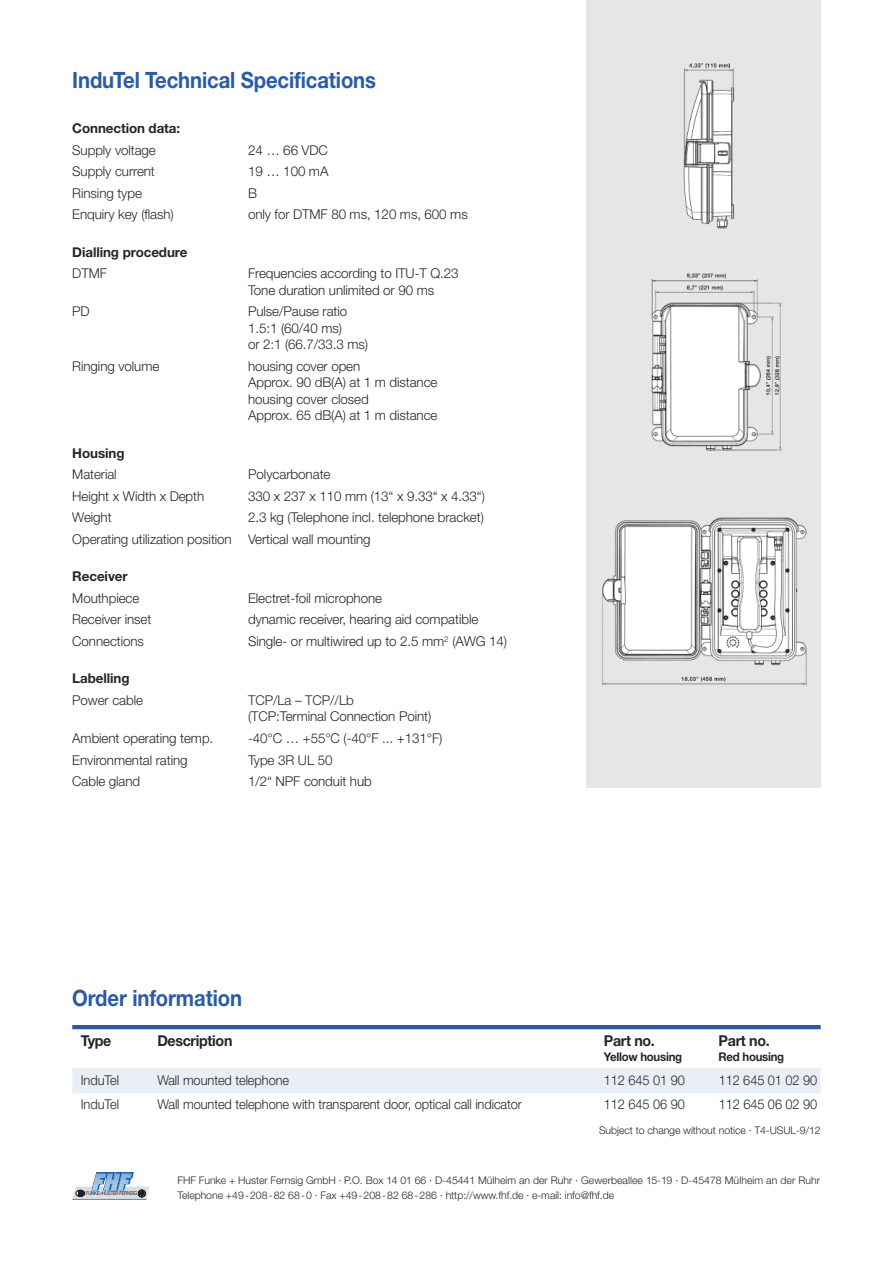
<style>
.page{position:relative;width:893px;height:1263px;background:#fff}
.page>*{position:absolute;margin:0;border:0;box-sizing:border-box;transform-origin:0 0}
.t1{font:700 22.5px "Helvetica Neue";letter-spacing:-.005em;color:#295ba7;scale:.9 1}
.t2{font:700 15px "Helvetica Neue";letter-spacing:-.02em;color:#272627;scale:.95 1}
.t3{font:300 13.5px/16.5px "Helvetica Neue";letter-spacing:-.005em;color:#272627}
.t4{font:300 13.5px "Helvetica Neue";letter-spacing:-.005em;color:#272627;scale:.95 1}
.t5{font:700 13.5px "Helvetica Neue";letter-spacing:-.005em;color:#272627}
.t6{font:700 12px "Helvetica Neue";letter-spacing:-.02em;color:#272627;scale:.95 1}
.t7{font:300 10.5px/14.9px "Helvetica Neue";letter-spacing:-.005em;color:#272627}
.t8{font:5.55px "Helvetica Neue";letter-spacing:-.05em;color:#231f20;scale:.8 1}
</style>
<div class="page">
<img style="left:587px;top:0;width:234px;height:788px">
<svg style="left:72px;top:1198px;width:75px;height:1px"></svg>
<hr style="left:72px;top:1199px;width:75px;height:1px;background:#015bab">
<svg style="left:73px;top:1172px;width:76px;height:26px"></svg>
<div style="left:76px;top:1190px;width:9px;height:6px;border:1px solid #231f20;border-radius:50%"></div>
<hr style="left:72px;top:1025px;width:749px;height:4px;background:#295ba7">
<div style="left:72px;top:1068px;width:749px;height:25px;background:#eaeff6"></div>
<h1 class="t1" style="left:72px;top:72px;width:339px">InduTel Technical Specifications</h1>
<p class="t5" style="left:72px;top:123px;width:109px">Connection data:</p>
<p class="t3" style="left:72px;top:143px;width:85px">Supply voltage</p>
<p class="t3" style="left:248px;top:143px;width:81px">24 … 66 VDC</p>
<p class="t3" style="left:72px;top:164px;width:84px">Supply current</p>
<p class="t3" style="left:248px;top:164px;width:82px">19 … 100 mA</p>
<p class="t3" style="left:72px;top:186px;width:71px">Rinsing type</p>
<p class="t3" style="left:248px;top:186px;width:10px">B</p>
<p class="t3" style="left:72px;top:208px;width:103px">Enquiry key (flash)</p>
<p class="t3" style="left:248px;top:208px;width:221px">only for DTMF 80 ms, 120 ms, 600 ms</p>
<p class="t5" style="left:72px;top:247px;width:117px">Dialling procedure</p>
<p class="t3" style="left:72px;top:266px;width:36px">DTMF</p>
<p class="t3" style="left:248px;top:266px;width:212px">Frequencies according to ITU-T Q.23<br>Tone duration unlimited or 90 ms</p>
<p class="t3" style="left:72px;top:304px;width:19px">PD</p>
<p class="t3" style="left:248px;top:304px;width:122px">Pulse/Pause ratio<br>1.5:1 (60/40 ms)<br>or 2:1 (66.7/33.3 ms)</p>
<p class="t3" style="left:72px;top:359px;width:89px">Ringing volume</p>
<p class="t3" style="left:248px;top:359px;width:191px">housing cover open<br>Approx. 90 dB(A) at 1 m distance housing cover closed<br>Approx. 65 dB(A) at 1 m distance</p>
<p class="t5" style="left:72px;top:448px;width:54px">Housing</p>
<p class="t3" style="left:72px;top:467px;width:46px">Material</p>
<p class="t3" style="left:248px;top:467px;width:84px">Polycarbonate</p>
<p class="t3" style="left:72px;top:489px;width:133px">Height x Width x Depth</p>
<p class="t3" style="left:248px;top:489px;width:238px">330 x 237 x 110 mm (13“ x 9.33“ x 4.33“)</p>
<p class="t3" style="left:72px;top:511px;width:41px">Weight</p>
<p class="t3" style="left:72px;top:508px;width:413px;line-height:21.6px;text-indent:176px">2.3 kg (Telephone incl. telephone bracket)<br>Operating utilization position Vertical wall mounting</p>
<p class="t5" style="left:72px;top:572px;width:57px">Receiver</p>
<p class="t3" style="left:72px;top:591px;width:69px">Mouthpiece</p>
<p class="t3" style="left:248px;top:591px;width:136px">Electret-foil microphone</p>
<p class="t3" style="left:72px;top:613px;width:81px">Receiver inset</p>
<p class="t3" style="left:248px;top:613px;width:232px">dynamic receiver, hearing aid compatible</p>
<p class="t3" style="left:72px;top:634px;width:73px">Connections</p>
<p class="t3" style="left:248px;top:634px;width:261px">Single- or multiwired up to 2.5 mm<sup>2</sup> (AWG 14)</p>
<p class="t5" style="left:72px;top:674px;width:59px">Labelling</p>
<p class="t3" style="left:72px;top:693px;width:72px">Power cable</p>
<p class="t3" style="left:248px;top:693px;width:185px">TCP/La – TCP//Lb (TCP:Terminal Connection Point)</p>
<p class="t3" style="left:72px;top:731px;width:143px">Ambient operating temp.</p>
<p class="t3" style="left:248px;top:731px;width:196px">-40°C … +55°C (-40°F ... +131°F)</p>
<p class="t3" style="left:72px;top:753px;width:117px">Environmental rating</p>
<p class="t3" style="left:248px;top:753px;width:86px">Type 3R UL 50</p>
<p class="t3" style="left:72px;top:774px;width:69px">Cable gland</p>
<p class="t3" style="left:248px;top:774px;width:125px">1/2“ NPF conduit hub</p>
<h1 class="t1" style="left:72px;top:990px;width:190px">Order information</h1>
<p class="t2" style="left:81px;top:1035px;width:34px">Type</p>
<p class="t2" style="left:157px;top:1035px;width:81px">Description</p>
<p class="t2" style="left:604px;top:1035px;width:55px">Part no.</p>
<p class="t2" style="left:719px;top:1035px;width:55px">Part no.</p>
<p class="t6" style="left:604px;top:1053px;width:84px">Yellow housing</p>
<p class="t6" style="left:719px;top:1053px;width:71px">Red housing</p>
<p class="t4" style="left:81px;top:1075px;width:42px">InduTel</p>
<p class="t4" style="left:157px;top:1075px;width:140px">Wall mounted telephone</p>
<p class="t4" style="left:604px;top:1075px;width:87px">112 645 01 90</p>
<p class="t4" style="left:719px;top:1075px;width:105px">112 645 01 02 90</p>
<p class="t4" style="left:81px;top:1099px;width:42px">InduTel</p>
<p class="t4" style="left:157px;top:1099px;width:385px">Wall mounted telephone with transparent door, optical call indicator</p>
<p class="t4" style="left:604px;top:1099px;width:87px">112 645 06 90</p>
<p class="t4" style="left:719px;top:1099px;width:105px">112 645 06 02 90</p>
<p class="t8" style="left:86px;top:1191px;width:65px">FUNKE+HUSTER<sup>•</sup>FERNSIG</p>
<p class="t7" style="left:599px;top:1124px;width:223px">Subject to change without notice · T4-USUL-9/12</p>
<p class="t7" style="left:178px;top:1174px;width:644px">FHF Funke + Huster Fernsig GmbH · P.O. Box 14 01 66 · D-45441 Mülheim an der Ruhr · Gewerbeallee 15-19 · D-45478 Mülheim an der Ruhr<br>Telephone +49-208-82 68-0 · Fax +49-208-82 68-286 · http://www.fhf.de · e-mail: info@fhf.de</p>
</div>
